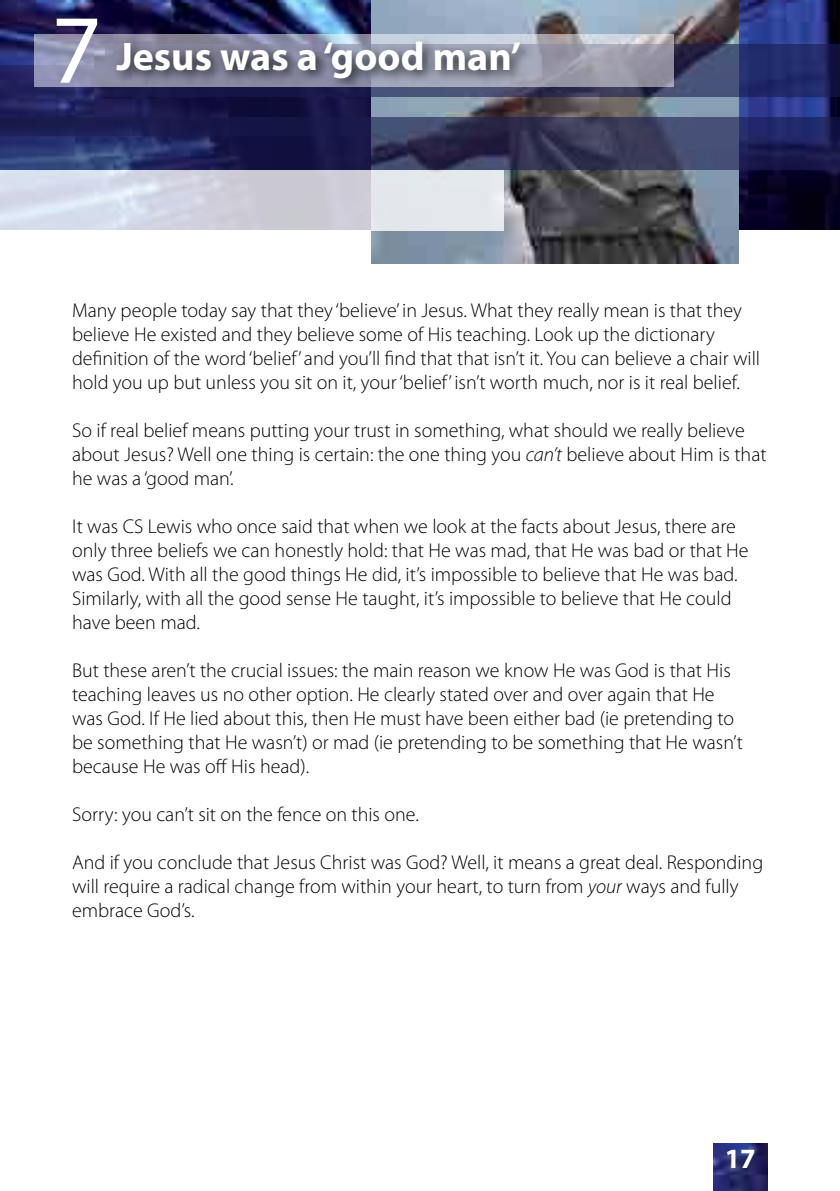
<style>
.page{position:relative;width:840px;height:1191px;background:#fff}
.page>*{position:absolute;margin:0;border:0;box-sizing:border-box;transform-origin:0 0}
.t1{font:98.6px "Myriad Pro";color:#fff}
.t2{font:700 40px "Myriad Pro";color:#fff}
.t3{font:700 28px "Myriad Pro";color:#fff}
.t4{font:300 20px/24px "Myriad Pro";color:#000}
.s1{font-style:italic}
</style>
<div class="page">
<img style="left:0;top:0;width:839px;height:230px">
<svg style="left:0;top:65px;width:371px;height:53px"></svg>
<img style="left:371px;top:0;width:367px;height:263px">
<svg style="left:105px;top:45px;width:734px;height:52px"></svg>
<svg style="left:34px;top:34px;width:639px;height:52px"></svg>
<div style="left:108px;top:34px;width:424px;height:58px;background:#000;opacity:.75"></div>
<svg style="left:0;top:118px;width:839px;height:52px"></svg>
<svg style="left:0;top:170px;width:503px;height:60px"></svg>
<img style="left:713px;top:1143px;width:54px;height:48px">
<h1 class="t1" style="left:51px;top:-11px;width:52px">7</h1>
<h2 class="t2" style="left:116px;top:30px;width:406px">Jesus was a ‘good man’</h2>
<p class="t4" style="left:72px;top:298px;width:689px">Many people today say that they ‘believe’ in Jesus. What they really mean is that they believe He existed and they believe some of His teaching. Look up the dictionary definition of the word ‘belief’ and you’ll find that that isn’t it. You can believe a chair will hold you up but unless you sit on it, your ‘belief’ isn’t worth much, nor is it real belief.</p>
<p class="t4" style="left:72px;top:418px;width:695px">So if real belief means putting your trust in something, what should we really believe about Jesus? Well one thing is certain: the one thing you <span class="s1">can’t</span> believe about Him is that he was a ‘good man’.</p>
<p class="t4" style="left:72px;top:514px;width:677px">It was CS Lewis who once said that when we look at the facts about Jesus, there are only three beliefs we can honestly hold: that He was mad, that He was bad or that He was God. With all the good things He did, it’s impossible to believe that He was bad.<br>Similarly, with all the good sense He taught, it’s impossible to believe that He could have been mad.</p>
<p class="t4" style="left:72px;top:658px;width:672px">But these aren’t the crucial issues: the main reason we know He was God is that His teaching leaves us no other option. He clearly stated over and over again that He was God. If He lied about this, then He must have been either bad (ie pretending to be something that He wasn’t) or mad (ie pretending to be something that He wasn’t because He was off His head).</p>
<p class="t4" style="left:72px;top:802px;width:348px">Sorry: you can’t sit on the fence on this one.</p>
<p class="t4" style="left:72px;top:850px;width:692px">And if you conclude that Jesus Christ was God? Well, it means a great deal. Responding will require a radical change from within your heart, to turn from <span class="s1">your</span> ways and fully embrace God’s.</p>
<h3 class="t3" style="left:724px;top:1139px;width:33px">17</h3>
</div>
